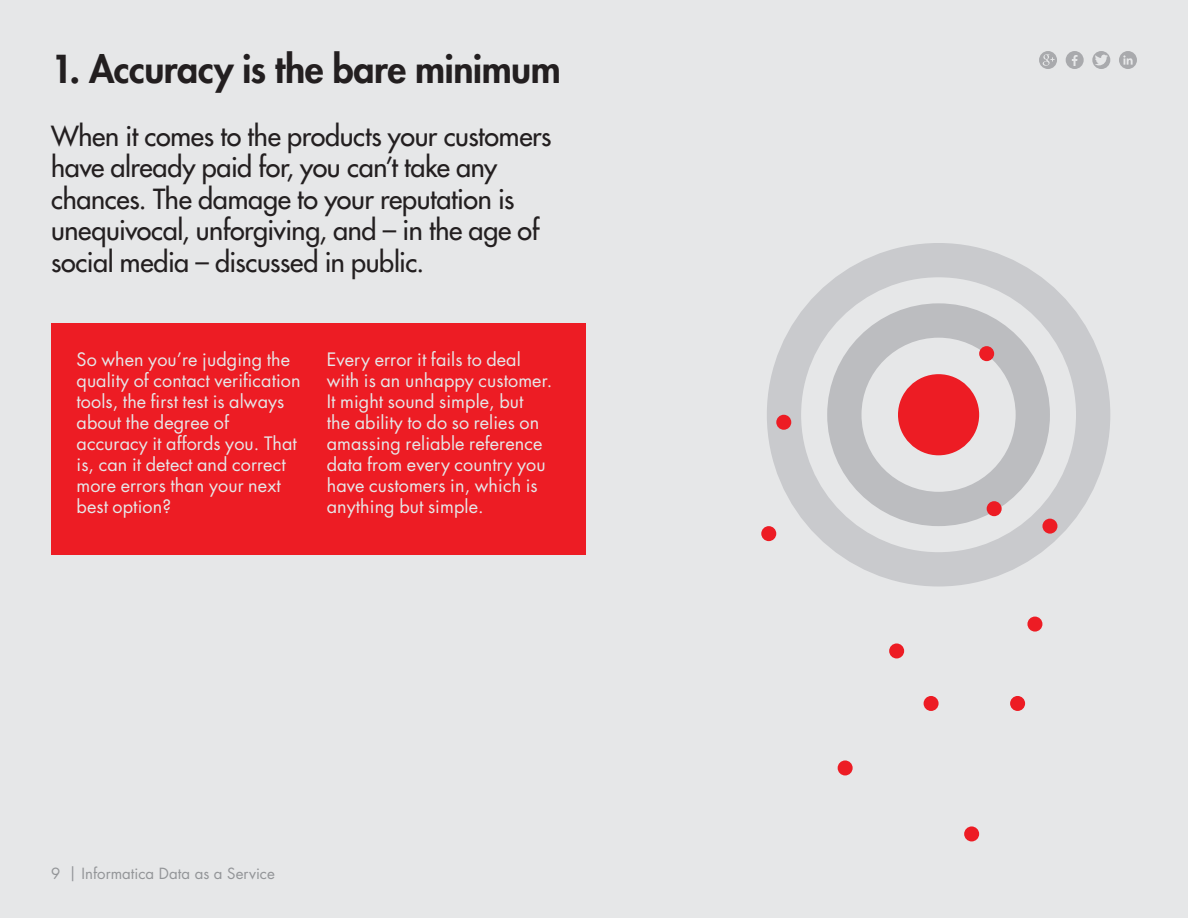
<style>
.page{position:relative;width:1188px;height:918px;background:#e6e7e8}
.page>*{position:absolute;margin:0;border:0;box-sizing:border-box;transform-origin:0 0}
.t1{font:800 37.5px "Futura Std";letter-spacing:-.015em;color:#231f20}
.t2{font:500 27px/31.5px "Futura Std";letter-spacing:-.01em;color:#231f20}
.t3{font:18px/21px "Futura Std";letter-spacing:.005em;color:#e6e7e8}
.t4{font:15px "Futura Std";letter-spacing:.005em;color:#939598}
</style>
<div class="page">
<div style="left:898px;top:374px;width:81px;height:81px;background:#ed1c24;border-radius:50%"></div>
<div style="left:827px;top:303px;width:223px;height:223px;border:34px solid #bcbdc0;border-radius:50%"></div>
<div style="left:767px;top:243px;width:343px;height:344px;border:34px solid #c9cacd;border-radius:50%"></div>
<div style="left:979px;top:346px;width:15px;height:15px;background:#ed1c24;border-radius:50%"></div>
<div style="left:1010px;top:696px;width:15px;height:15px;background:#ed1c24;border-radius:50%"></div>
<div style="left:838px;top:760px;width:15px;height:15px;background:#ed1c24;border-radius:50%"></div>
<div style="left:964px;top:826px;width:15px;height:15px;background:#ed1c24;border-radius:50%"></div>
<div style="left:889px;top:643px;width:15px;height:15px;background:#ed1c24;border-radius:50%"></div>
<div style="left:1042px;top:519px;width:15px;height:15px;background:#ed1c24;border-radius:50%"></div>
<div style="left:987px;top:501px;width:15px;height:15px;background:#ed1c24;border-radius:50%"></div>
<div style="left:776px;top:415px;width:15px;height:15px;background:#ed1c24;border-radius:50%"></div>
<div style="left:924px;top:696px;width:15px;height:15px;background:#ed1c24;border-radius:50%"></div>
<div style="left:1027px;top:617px;width:15px;height:15px;background:#ed1c24;border-radius:50%"></div>
<div style="left:761px;top:526px;width:15px;height:15px;background:#ed1c24;border-radius:50%"></div>
<svg style="left:1092px;top:51px;width:18px;height:18px"></svg>
<svg style="left:1039px;top:51px;width:18px;height:18px"></svg>
<svg style="left:1119px;top:51px;width:18px;height:18px"></svg>
<svg style="left:1066px;top:51px;width:18px;height:18px"></svg>
<div style="left:51px;top:324px;width:534px;height:231px;background:#ed1c24"></div>
<h1 class="t1" style="left:51px;top:45px;width:511px">1. Accuracy is the bare minimum</h1>
<h2 class="t2" style="left:51px;top:120px;width:502px">When it comes to the products your customers have already paid for, you can’t take any chances. The damage to your reputation is unequivocal, unforgiving, and – in the age of social media – discussed in public.</h2>
<p class="t3" style="left:77px;top:349px;width:226px">So when you’re judging the quality of contact verification tools, the first test is always about the degree of accuracy it affords you. That is, can it detect and correct more errors than your next best option?</p>
<p class="t3" style="left:327px;top:349px;width:227px">Every error it fails to deal with is an unhappy customer.<br>It might sound simple, but<br>the ability to do so relies on amassing reliable reference data from every country you have customers in, which is anything but simple.</p>
<p class="t4" style="left:51px;top:864px;width:225px">9 | Informatica Data as a Service</p>
</div>
